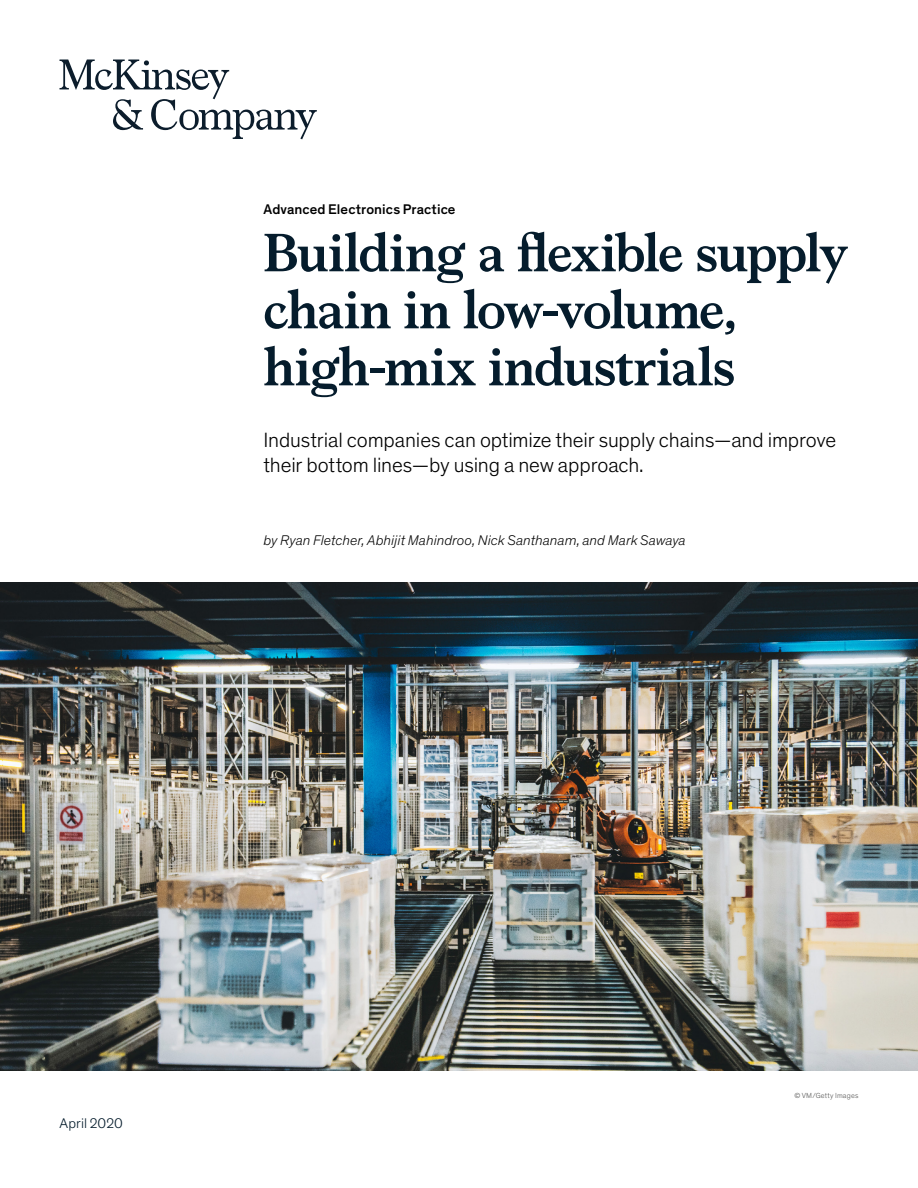
<style>
.page{position:relative;width:918px;height:1188px;background:#fff}
.page>*{position:absolute;margin:0;border:0;box-sizing:border-box;transform-origin:0 0}
.t1{font:700 54px/57px "Bower";letter-spacing:-.02em;color:#051c2c}
.t2{font:300 21px/24.8px "Theinhardt Pan";letter-spacing:-.005em;color:#000}
.t3{font:italic 300 14.25px "Theinhardt Pan";letter-spacing:.005em;color:#000}
.t4{font:500 14.25px "Theinhardt Pan";letter-spacing:.005em;color:#000}
.t5{font:300 14.25px "Theinhardt Pan";letter-spacing:.005em;color:#051c2c}
.t6{font:300 7.5px "Theinhardt Pan";letter-spacing:.025em;color:#575756}
</style>
<div class="page">
<img style="left:0;top:582px;width:918px;height:488px">
<svg style="left:60px;top:60px;width:257px;height:79px"></svg>
<p class="t4" style="left:264px;top:199px;width:194px">Advanced Electronics Practice</p>
<h1 class="t1" style="left:264px;top:220px;width:586px">Building a flexible supply chain in low-volume, high-mix industrials</h1>
<p class="t2" style="left:264px;top:427px;width:574px">Industrial companies can optimize their supply chains—and improve their bottom lines—by using a new approach.</p>
<p class="t3" style="left:264px;top:530px;width:424px">by Ryan Fletcher, Abhijit Mahindroo, Nick Santhanam, and Mark Sawaya</p>
<p class="t5" style="left:60px;top:1114px;width:65px">April 2020</p>
<p class="t6" style="left:794px;top:1090px;width:66px">© VM/Getty Images</p>
</div>
